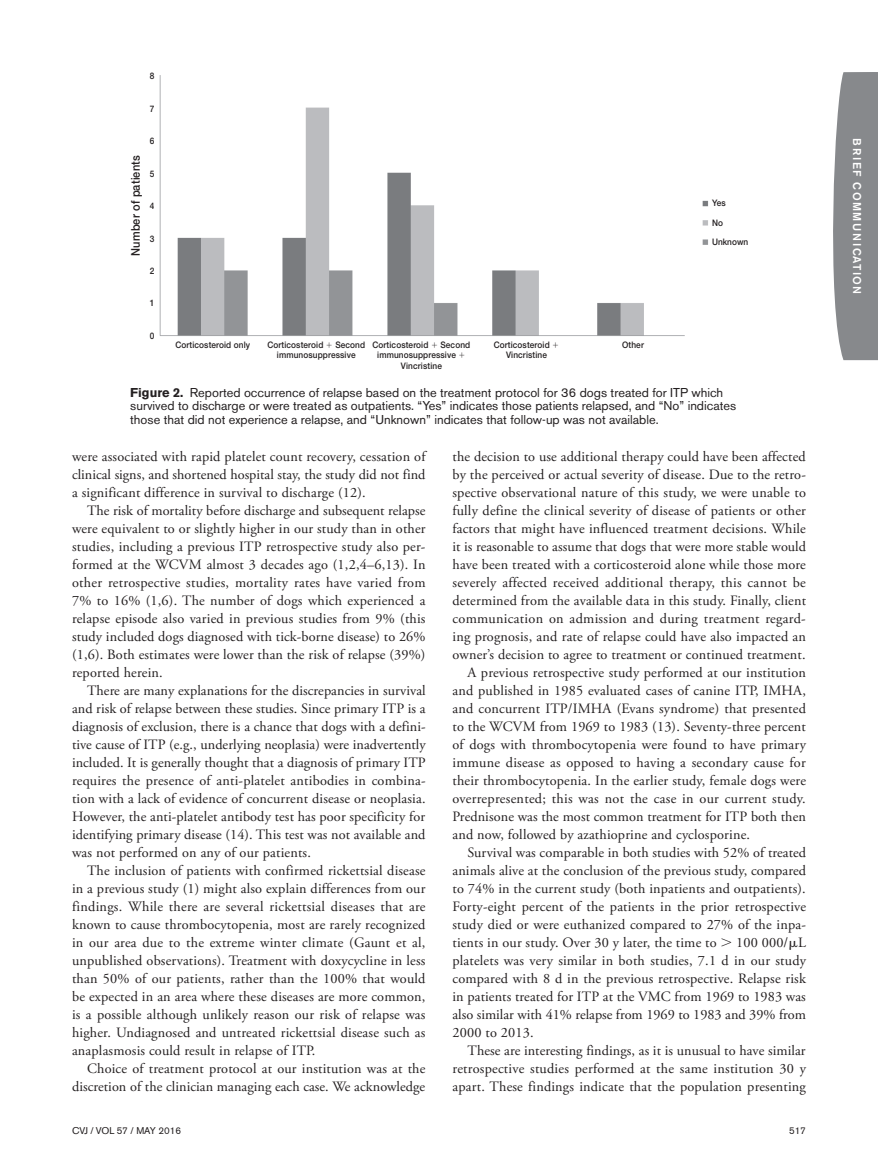
<style>
.page{position:relative;width:878px;height:1175px;background:#fff}
.page>*{position:absolute;margin:0;border:0;box-sizing:border-box;transform-origin:0 0}
.t1{font:14.25px/18px "Adobe Garamond Pro";letter-spacing:.01em;color:#231f20;text-align:justify}
.t2{font:12.75px/13.5px "Akzidenz Grotesk BE";color:#231f20}
.t3{font:500 12px "Helvetica Neue";letter-spacing:.015em;color:#231f20;scale:.92 1}
.t4{font:500 11.25px "Akzidenz Grotesk BE";letter-spacing:.145em;color:#fff}
.t5{font:9.75px "Akzidenz Grotesk BE";color:#231f20}
.t6{font:500 9px/19.5px "Helvetica Neue";letter-spacing:.015em;color:#231f20;scale:.92 1}
.s1{font-family:"Mathematical Pi One";font-weight:400}
.s2{font-weight:700}
.s3{font-family:"Mathematical Pi One"}
</style>
<div class="page">
<svg style="left:833px;top:72px;width:45px;height:288px;background:#919396"></svg>
<img style="left:159px;top:75px;width:549px;height:261px">
<p class="t6" style="left:150px;top:66px;width:7px">8</p>
<p class="t6" style="left:150px;top:99px;width:7px">7</p>
<p class="t6" style="left:150px;top:131px;width:7px">6</p>
<p class="t6" style="left:150px;top:164px;width:7px">5</p>
<p class="t6" style="left:150px;top:196px;width:7px">4</p>
<p class="t6" style="left:150px;top:228px;width:7px">3</p>
<p class="t6" style="left:150px;top:261px;width:7px">2</p>
<p class="t6" style="left:150px;top:293px;width:7px">1</p>
<p class="t6" style="left:150px;top:326px;width:7px">0</p>
<p class="t3" style="left:128px;top:256px;width:111px;rotate:-90deg">Number of patients</p>
<p class="t6" style="left:175px;top:334px;width:83px">Corticosteroid only</p>
<p class="t6" style="left:267px;top:334px;width:222px">Corticosteroid <span class="s1">1</span> Second Corticosteroid <span class="s1">1</span> Second</p>
<p class="t6" style="left:493px;top:334px;width:73px">Corticosteroid <span class="s1">1</span></p>
<p class="t6" style="left:622px;top:334px;width:25px">Other</p>
<p class="t6" style="left:277px;top:345px;width:87px">immunosuppressive</p>
<p class="t6" style="left:377px;top:345px;width:97px">immunosuppressive <span class="s1">1</span></p>
<p class="t6" style="left:506px;top:345px;width:46px">Vincristine</p>
<p class="t6" style="left:401px;top:355px;width:46px">Vincristine</p>
<p class="t6" style="left:712px;top:193px;width:41px">Yes<br>No<br>Unknown</p>
<p class="t2" style="left:130px;top:385px;width:607px"><span class="s2">Figure 2.</span> Reported occurrence of relapse based on the treatment protocol for 36 dogs treated for ITP which survived to discharge or were treated as outpatients. “Yes” indicates those patients relapsed, and “No” indicates those that did not experience a relapse, and “Unknown” indicates that follow-up was not available.</p>
<p class="t1" style="left:72px;top:448px;width:355px">were associated with rapid platelet count recovery, cessation of clinical signs, and shortened hospital stay, the study did not find a significant difference in survival to discharge (12).</p>
<p class="t1" style="left:72px;top:502px;width:355px;text-indent:15px">The risk of mortality before discharge and subsequent relapse were equivalent to or slightly higher in our study than in other studies, including a previous ITP retrospective study also per&shy;formed at the WCVM almost 3 decades ago (1,2,4–6,13). In other retrospective studies, mortality rates have varied from 7% to 16% (1,6). The number of dogs which experienced a relapse episode also varied in previous studies from 9% (this study included dogs diagnosed with tick-borne disease) to 26% (1,6). Both estimates were lower than the risk of relapse (39%) reported herein.</p>
<p class="t1" style="left:72px;top:682px;width:355px;text-indent:15px">There are many explanations for the discrepancies in survival and risk of relapse between these studies. Since primary ITP is a diagnosis of exclusion, there is a chance that dogs with a defini&shy;tive cause of ITP (e.g., underlying neoplasia) were inadvertently included. It is generally thought that a diagnosis of primary ITP requires the presence of anti-platelet antibodies in combina&shy;tion with a lack of evidence of concurrent disease or neoplasia.<br>However, the anti-platelet antibody test has poor specificity for identifying primary disease (14). This test was not available and was not performed on any of our patients.</p>
<p class="t1" style="left:72px;top:862px;width:355px;text-indent:15px">The inclusion of patients with confirmed rickettsial disease in a previous study (1) might also explain differences from our findings. While there are several rickettsial diseases that are known to cause thrombocytopenia, most are rarely recognized in our area due to the extreme winter climate (Gaunt et al, unpublished observations). Treatment with doxycycline in less than 50% of our patients, rather than the 100% that would be expected in an area where these diseases are more common, is a possible although unlikely reason our risk of relapse was higher. Undiagnosed and untreated rickettsial disease such as anaplasmosis could result in relapse of ITP.</p>
<p class="t1" style="left:72px;top:1060px;width:355px;text-align:right">Choice of treatment protocol at our institution was at the discretion of the clinician managing each case. We acknowledge</p>
<p class="t1" style="left:452px;top:448px;width:355px">the decision to use additional therapy could have been affected</p>
<p class="t1" style="left:452px;top:466px;width:355px">by the perceived or actual severity of disease. Due to the retro-</p>
<p class="t1" style="left:452px;top:484px;width:355px">spective observational nature of this study, we were unable to</p>
<p class="t1" style="left:452px;top:502px;width:355px">fully define the clinical severity of disease of patients or other</p>
<p class="t1" style="left:452px;top:520px;width:355px">factors that might have influenced treatment decisions. While</p>
<p class="t1" style="left:452px;top:538px;width:355px">it is reasonable to assume that dogs that were more stable would</p>
<p class="t1" style="left:452px;top:556px;width:355px">have been treated with a corticosteroid alone while those more</p>
<p class="t1" style="left:452px;top:574px;width:355px">severely affected received additional therapy, this cannot be</p>
<p class="t1" style="left:452px;top:592px;width:355px">determined from the available data in this study. Finally, client</p>
<p class="t1" style="left:452px;top:610px;width:355px">communication on admission and during treatment regard-</p>
<p class="t1" style="left:452px;top:628px;width:355px">ing prognosis, and rate of relapse could have also impacted an</p>
<p class="t1" style="left:452px;top:646px;width:354px">owner’s decision to agree to treatment or continued treatment.</p>
<p class="t1" style="left:467px;top:664px;width:340px">A previous retrospective study performed at our institution</p>
<p class="t1" style="left:452px;top:682px;width:355px">and published in 1985 evaluated cases of canine ITP, IMHA,</p>
<p class="t1" style="left:452px;top:700px;width:355px">and concurrent ITP/IMHA (Evans syndrome) that presented</p>
<p class="t1" style="left:452px;top:718px;width:355px">to the WCVM from 1969 to 1983 (13). Seventy-three percent</p>
<p class="t1" style="left:452px;top:736px;width:355px">of dogs with thrombocytopenia were found to have primary</p>
<p class="t1" style="left:452px;top:754px;width:355px">immune disease as opposed to having a secondary cause for</p>
<p class="t1" style="left:452px;top:772px;width:355px">their thrombocytopenia. In the earlier study, female dogs were</p>
<p class="t1" style="left:452px;top:790px;width:355px">overrepresented; this was not the case in our current study.</p>
<p class="t1" style="left:452px;top:808px;width:355px">Prednisone was the most common treatment for ITP both then</p>
<p class="t1" style="left:452px;top:826px;width:299px">and now, followed by azathioprine and cyclosporine.</p>
<p class="t1" style="left:467px;top:844px;width:340px">Survival was comparable in both studies with 52% of treated</p>
<p class="t1" style="left:452px;top:862px;width:355px">animals alive at the conclusion of the previous study, compared</p>
<p class="t1" style="left:452px;top:880px;width:355px">to 74% in the current study (both inpatients and outpatients).</p>
<p class="t1" style="left:452px;top:898px;width:355px">Forty-eight percent of the patients in the prior retrospective</p>
<p class="t1" style="left:452px;top:916px;width:355px">study died or were euthanized compared to 27% of the inpa-</p>
<p class="t1" style="left:452px;top:934px;width:355px">tients in our study. Over 30 y later, the time to <span class="s3">.</span> 100 000/<span class="s3">m</span>L</p>
<p class="t1" style="left:452px;top:952px;width:355px">platelets was very similar in both studies, 7.1 d in our study</p>
<p class="t1" style="left:452px;top:970px;width:355px">compared with 8 d in the previous retrospective. Relapse risk</p>
<p class="t1" style="left:452px;top:988px;width:355px">in patients treated for ITP at the VMC from 1969 to 1983 was</p>
<p class="t1" style="left:452px;top:1006px;width:355px">also similar with 41% relapse from 1969 to 1983 and 39% from</p>
<p class="t1" style="left:452px;top:1024px;width:83px">2000 to 2013.</p>
<p class="t1" style="left:467px;top:1042px;width:339px">These are interesting findings, as it is unusual to have similar</p>
<p class="t1" style="left:452px;top:1060px;width:355px">retrospective studies performed at the same institution 30 y</p>
<p class="t1" style="left:452px;top:1078px;width:355px">apart. These findings indicate that the population presenting</p>
<p class="t5" style="left:72px;top:1125px;width:111px">CVJ / VOL 57 / MAY 2016</p>
<p class="t5" style="left:789px;top:1125px;width:18px">517</p>
<p class="t4" style="left:864px;top:138px;width:157px;rotate:90deg">BRIEF COMMUNICATION</p>
</div>
